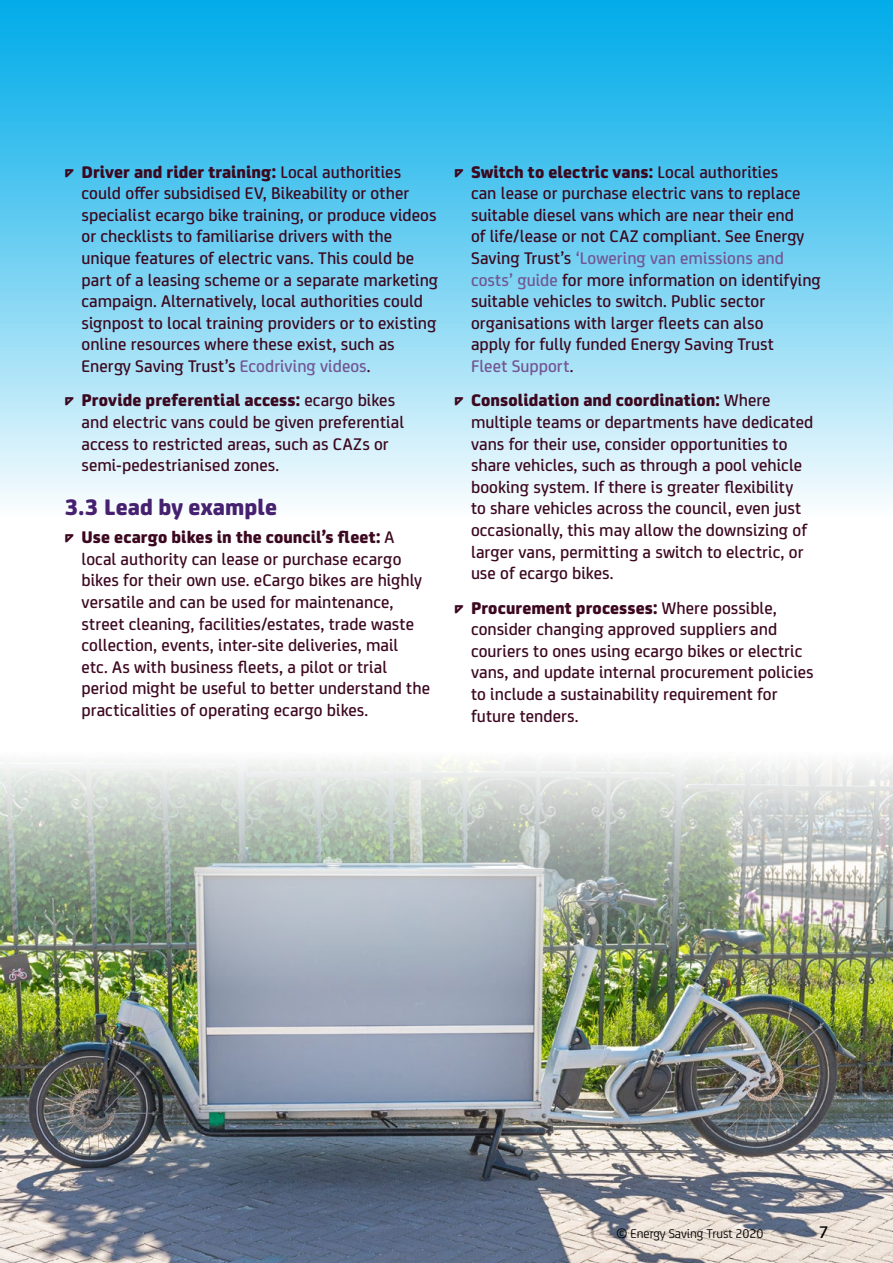
<style>
.page{position:relative;width:893px;height:1263px;background:#fff}
.page>*{position:absolute;margin:0;border:0;box-sizing:border-box;transform-origin:0 0}
.t1{font:700 24px "Energy Saving Sans";letter-spacing:.005em;color:#462170}
.t2{font:500 18px/21.6px "Energy Saving Sans";letter-spacing:.005em;color:#3c081f}
.t3{font:500 18px "Energy Saving Sans";color:#000}
.t4{font:13.5px "Energy Saving Sans";letter-spacing:-.005em;color:#000}
.s1{font-weight:700}
.s2{color:#725593}
</style>
<div class="page">
<div style="left:0;top:0;width:893px;height:517px;background:linear-gradient(to bottom,#00a9e8,#f6fbfe)"></div>
<img style="left:0;top:989px;width:893px;height:274px">
<img style="left:0;top:760px;width:893px;height:229px">
<p class="t2" style="left:82px;top:160px;width:358px;text-indent:-17px"><span class="s1">• Driver and rider training:</span> Local authorities could offer subsidised EV, Bikeability or other specialist ecargo bike training, or produce videos or checklists to familiarise drivers with the unique features of electric vans. This could be part of a leasing scheme or a separate marketing campaign. Alternatively, local authorities could signpost to local training providers or to existing online resources where these exist, such as Energy Saving Trust’s <span class="s2">Ecodriving videos</span>.</p>
<p class="t2" style="left:82px;top:388px;width:324px;text-indent:-17px"><span class="s1">• Provide preferential access:</span> ecargo bikes and electric vans could be given preferential access to restricted areas, such as CAZs or semi-pedestrianised zones.</p>
<h1 class="t1" style="left:65px;top:488px;width:214px">3.3 Lead by example</h1>
<p class="t2" style="left:82px;top:525px;width:350px;text-indent:-17px"><span class="s1">• Use ecargo bikes in the council’s fleet:</span> A local authority can lease or purchase ecargo bikes for their own use. eCargo bikes are highly versatile and can be used for maintenance, street cleaning, facilities/estates, trade waste collection, events, inter-site deliveries, mail<br>etc. As with business fleets, a pilot or trial period might be useful to better understand the practicalities of operating ecargo bikes.</p>
<p class="t2" style="left:471px;top:160px;width:351px;text-indent:-17px"><span class="s1">• Switch to electric vans:</span> Local authorities<br>can lease or purchase electric vans to replace suitable diesel vans which are near their end<br>of life/lease or not CAZ compliant. See Energy Saving Trust’s <span class="s2">‘Lowering van emissions and costs’ guide</span> for more information on identifying suitable vehicles to switch. Public sector organisations with larger fleets can also<br>apply for fully funded Energy Saving Trust<br><span class="s2">Fleet Support</span>.</p>
<p class="t2" style="left:471px;top:388px;width:344px;text-indent:-17px"><span class="s1">• Consolidation and coordination:</span> Where multiple teams or departments have dedicated vans for their use, consider opportunities to share vehicles, such as through a pool vehicle booking system. If there is greater flexibility<br>to share vehicles across the council, even just occasionally, this may allow the downsizing of larger vans, permitting a switch to electric, or use of ecargo bikes.</p>
<p class="t2" style="left:471px;top:596px;width:344px;text-indent:-17px"><span class="s1">• Procurement processes:</span> Where possible, consider changing approved suppliers and couriers to ones using ecargo bikes or electric vans, and update internal procurement policies to include a sustainability requirement for future tenders.</p>
<p class="t4" style="left:617px;top:1224px;width:148px">© Energy Saving Trust 2020</p>
<p class="t3" style="left:819px;top:1219px;width:11px">7</p>
</div>
